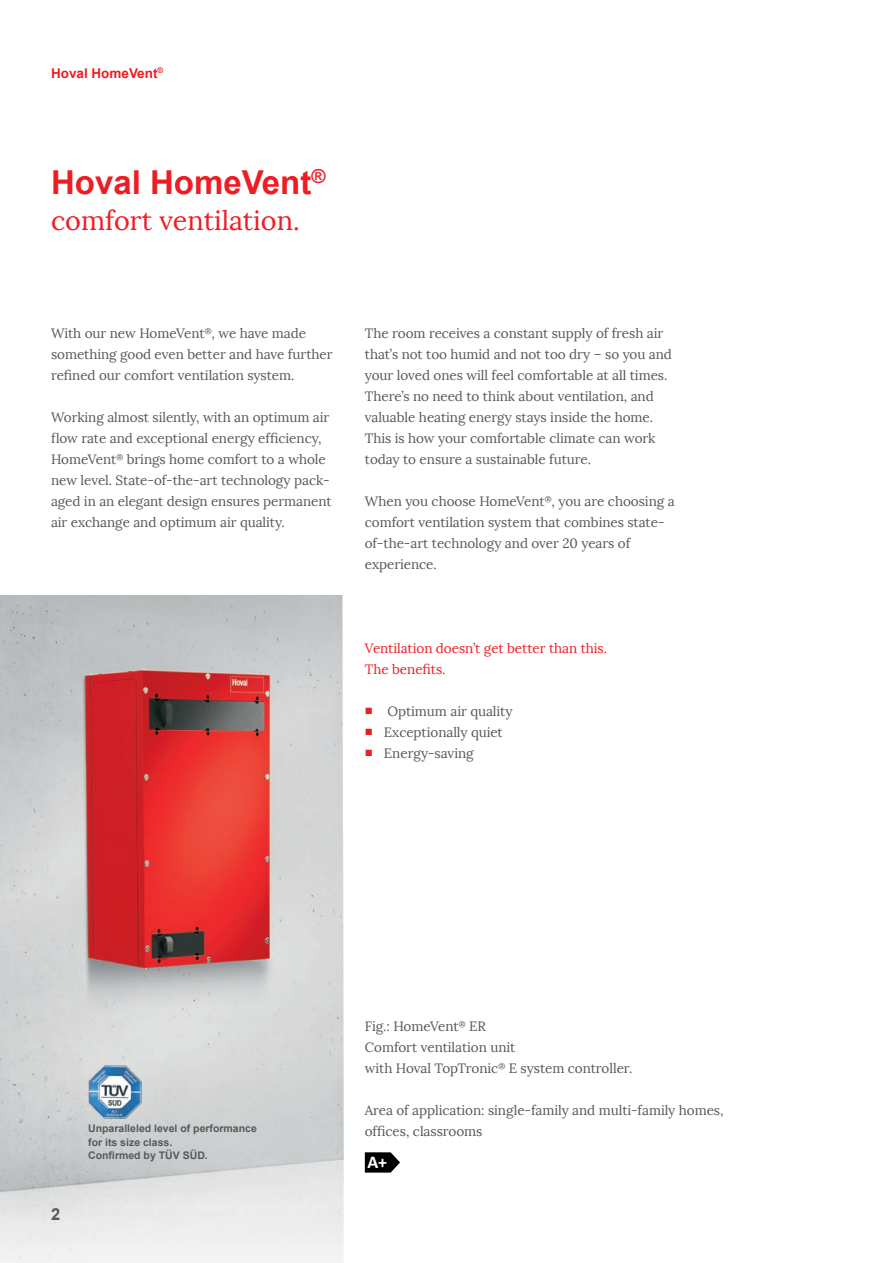
<style>
.page{position:relative;width:893px;height:1263px;background:#fff}
.page>*{position:absolute;margin:0;border:0;box-sizing:border-box;transform-origin:0 0}
.t1{font:700 33px "Arial";color:#ee1d23}
.t2{font:27px "Lora";color:#ee1d23}
.t3{font:700 18px "Calibri";color:#fff}
.t4{font:700 16.5px "Arial";color:#57585a}
.t5{font:13.5px/21px "Lora";letter-spacing:-.005em;color:#57585a}
.t6{font:13.5px/21px "Lora";letter-spacing:-.005em;color:#ee1d23}
.t7{font:700 13.5px "Arial";color:#ee1d23}
.t8{font:700 10.5px/13.5px "Arial";color:#57585a}
</style>
<div class="page">
<img style="left:0;top:595px;width:365px;height:668px">
<svg style="left:365px;top:1152px;width:35px;height:20px"></svg>
<img style="left:88px;top:1065px;width:53px;height:53px">
<p class="t7" style="left:51px;top:64px;width:114px">Hoval HomeVent<sup>®</sup></p>
<h1 class="t1" style="left:51px;top:159px;width:276px">Hoval HomeVent<sup>®</sup></h1>
<h2 class="t2" style="left:51px;top:204px;width:250px">comfort ventilation.</h2>
<p class="t5" style="left:51px;top:323px;width:283px">With our new HomeVent<sup>®</sup>, we have made something good even better and have further refined our comfort ventilation system.</p>
<p class="t5" style="left:51px;top:407px;width:282px">Working almost silently, with an optimum air flow rate and exceptional energy efficiency, HomeVent<sup>®</sup> brings home comfort to a whole new level. State-of-the-art technology pack&shy;aged in an elegant design ensures permanent air exchange and optimum air quality.</p>
<p class="t5" style="left:365px;top:323px;width:309px">The room receives a constant supply of fresh air that’s not too humid and not too dry – so you and your loved ones will feel comfortable at all times.<br>There’s no need to think about ventilation, and valuable heating energy stays inside the home.<br>This is how your comfortable climate can work today to ensure a sustainable future.</p>
<p class="t5" style="left:365px;top:491px;width:311px">When you choose HomeVent<sup>®</sup>, you are choosing a comfort ventilation system that combines state&shy;of-the-art technology and over 20 years of experience.</p>
<p class="t6" style="left:365px;top:638px;width:244px">Ventilation doesn’t get better than this.<br>The benefits.</p>
<p class="t5" style="left:365px;top:701px;width:149px"><sup>■</sup> Optimum air quality</p>
<p class="t5" style="left:365px;top:722px;width:139px"><sup>■</sup> Exceptionally quiet</p>
<p class="t5" style="left:365px;top:743px;width:110px"><sup>■</sup> Energy-saving</p>
<p class="t4" style="left:51px;top:1203px;width:11px">2</p>
<p class="t8" style="left:88px;top:1122px;width:170px">Unparalleled level of performance for its size class.<br>Confirmed by TÜV SÜD.</p>
<p class="t5" style="left:365px;top:1016px;width:269px">Fig.: HomeVent<sup>®</sup> ER<br>Comfort ventilation unit<br>with Hoval TopTronic<sup>®</sup> E system controller.</p>
<p class="t5" style="left:365px;top:1100px;width:360px">Area of application: single-family and multi-family homes, offices, classrooms</p>
<h3 class="t3" style="left:367px;top:1149px;width:21px">A+</h3>
</div>
